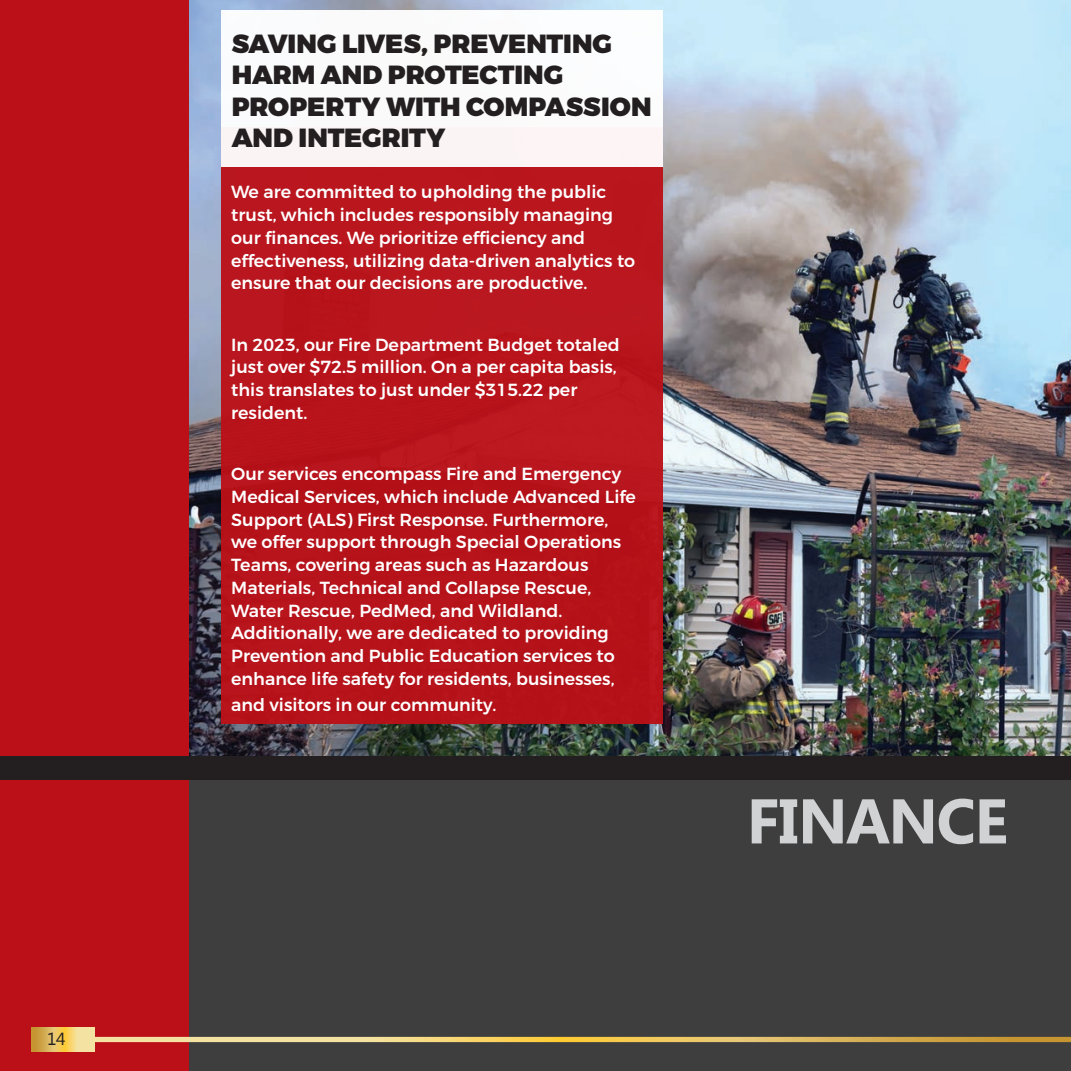
<style>
.page{position:relative;width:1071px;height:1071px;background:#fff}
.page>*{position:absolute;margin:0;border:0;box-sizing:border-box;transform-origin:0 0}
.t1{font:700 63px "Myanmar Text";letter-spacing:-.025em;color:#d1d2d4}
.t2{font:900 26.25px/31.5px "Montserrat";letter-spacing:-.005em;color:#231f20}
.t3{font:500 17.5px/22.8px "Montserrat";color:#fff}
.t4{font:17.5px "Myanmar Text";color:#231f20}
</style>
<div class="page">
<div style="left:189px;top:780px;width:882px;height:291px;background:#3e3e3f"></div>
<div style="left:0;top:0;width:189px;height:1071px;background:#bb1018"></div>
<svg style="left:32px;top:1028px;width:62px;height:23px"></svg>
<svg style="left:94px;top:1037px;width:977px;height:5px;background:#e9c76d"></svg>
<div style="left:0;top:756px;width:1071px;height:24px;background:#231f20"></div>
<img style="left:189px;top:0;width:882px;height:756px">
<div style="left:221px;top:127px;width:442px;height:597px;background:#bb1018"></div>
<div style="left:221px;top:10px;width:442px;height:157px;background:#fff"></div>
<p class="t4" style="left:47px;top:1029px;width:20px">14</p>
<h2 class="t2" style="left:232px;top:28px;width:421px">SAVING LIVES, PREVENTING<br>HARM AND PROTECTING<br>PROPERTY WITH COMPASSION<br>AND INTEGRITY</h2>
<p class="t3" style="left:231px;top:181px;width:406px">We are committed to upholding the public trust, which includes responsibly managing our finances. We prioritize efficiency and effectiveness, utilizing data-driven analytics to ensure that our decisions are productive.</p>
<p class="t3" style="left:231px;top:333px;width:390px">In 2023, our Fire Department Budget totaled just over $72.5 million. On a per capita basis, this translates to just under $315.22 per resident.</p>
<p class="t3" style="left:231px;top:463px;width:406px">Our services encompass Fire and Emergency Medical Services, which include Advanced Life Support (ALS) First Response. Furthermore, we offer support through Special Operations Teams, covering areas such as Hazardous Materials, Technical and Collapse Rescue, Water Rescue, PedMed, and Wildland.<br>Additionally, we are dedicated to providing Prevention and Public Education services to enhance life safety for residents, businesses,</p>
<p class="t3" style="left:231px;top:694px;width:267px">and visitors in our community.</p>
<h1 class="t1" style="left:747px;top:785px;width:263px">FINANCE</h1>
</div>
